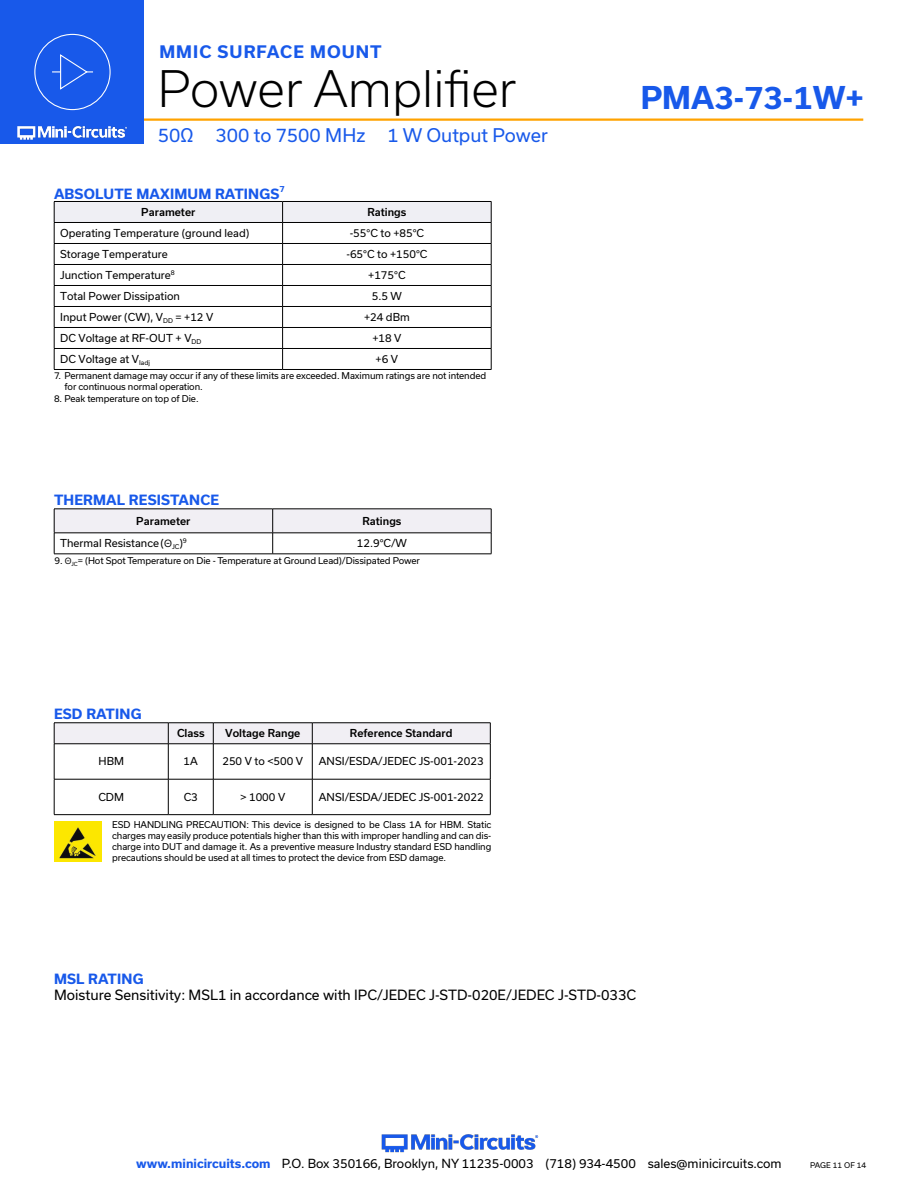
<style>
.page{position:relative;width:918px;height:1188px;background:#fff}
.page>*{position:absolute;margin:0;border:0;box-sizing:border-box;transform-origin:0 0}
.t1{font:300 48px "Usual";color:#000}
.t2{font:700 30px "Usual";color:#1859ea}
.t3{font:18px "Usual";color:#1859ea}
.t4{font:700 16.5px "Usual";letter-spacing:.065em;color:#1859ea}
.Regular_Copy{font:13.5px "Usual";color:#000}
.Blue_Headers{font:700 13.5px "Usual";letter-spacing:.015em;color:#1859ea}
.t5{font:12px "Usual";color:#000}
.Table_Body_Left_Justified{font:10.5px "Usual";color:#000}
.Table_Body_Center{font:10.5px "Usual";color:#000}
.Table_Header_Center{font:500 10.5px "Usual";color:#000}
.Notes{font:9px/10.8px "Usual";letter-spacing:-.01em;color:#000;text-align:justify}
.Blue_Headers-2{font:700 8.1px "Usual";color:#1859ea}
.t6{font:7.5px "Usual";color:#000}
.s1{font-weight:700;color:#1859ea}
</style>
<div class="page">
<img style="left:381px;top:1134px;width:158px;height:19px">
<hr style="left:130px;top:118px;width:733px;height:3px;background:#ffa300">
<div style="left:0;top:0;width:144px;height:144px;background:#1859ea"></div>
<img style="left:17px;top:120px;width:128px;height:20px">
<div style="left:34px;top:34px;width:77px;height:76px;border:1px solid #fff;border-radius:50%"></div>
<svg style="left:52px;top:54px;width:41px;height:36px"></svg>
<svg style="left:54px;top:723px;width:437px;height:21px"></svg>
<hr style="left:54px;top:744px;width:114px;height:1px;background:#000">
<hr style="left:54px;top:744px;width:1px;height:35px;background:#000">
<hr style="left:168px;top:744px;width:45px;height:1px;background:#000">
<hr style="left:168px;top:744px;width:1px;height:35px;background:#000">
<hr style="left:213px;top:744px;width:99px;height:1px;background:#000">
<hr style="left:213px;top:744px;width:1px;height:35px;background:#000">
<hr style="left:312px;top:744px;width:178px;height:1px;background:#000">
<hr style="left:312px;top:744px;width:1px;height:35px;background:#000">
<hr style="left:490px;top:744px;width:1px;height:35px;background:#000">
<hr style="left:54px;top:779px;width:114px;height:1px;background:#000">
<hr style="left:54px;top:779px;width:1px;height:35px;background:#000">
<hr style="left:168px;top:779px;width:45px;height:1px;background:#000">
<hr style="left:168px;top:779px;width:1px;height:35px;background:#000">
<hr style="left:213px;top:779px;width:99px;height:1px;background:#000">
<hr style="left:213px;top:779px;width:1px;height:35px;background:#000">
<hr style="left:312px;top:779px;width:178px;height:1px;background:#000">
<hr style="left:312px;top:779px;width:1px;height:35px;background:#000">
<hr style="left:490px;top:779px;width:1px;height:35px;background:#000">
<hr style="left:54px;top:814px;width:114px;height:1px;background:#000">
<hr style="left:168px;top:814px;width:45px;height:1px;background:#000">
<hr style="left:213px;top:814px;width:99px;height:1px;background:#000">
<hr style="left:312px;top:814px;width:178px;height:1px;background:#000">
<img style="left:54px;top:821px;width:47px;height:41px">
<svg style="left:54px;top:201px;width:438px;height:168px"></svg>
<hr style="left:54px;top:369px;width:229px;height:1px;background:#000">
<hr style="left:283px;top:369px;width:208px;height:1px;background:#000">
<svg style="left:54px;top:509px;width:438px;height:46px"></svg>
<h3 class="t4" style="left:159px;top:42px;width:224px">MMIC SURFACE MOUNT</h3>
<h1 class="t1" style="left:158px;top:62px;width:360px">Power Amplifier</h1>
<h3 class="t3" style="left:158px;top:125px;width:391px">50Ω 300 to 7500 MHz 1 W Output Power</h3>
<p class="Blue_Headers" style="left:54px;top:186px;width:227px">ABSOLUTE MAXIMUM RATINGS</p>
<p class="Blue_Headers-2" style="left:280px;top:184px;width:7px">7</p>
<p class="Table_Header_Center" style="left:141px;top:206px;width:56px">Parameter</p>
<p class="Table_Header_Center" style="left:367px;top:206px;width:41px">Ratings</p>
<p class="Table_Body_Left_Justified" style="left:60px;top:227px;width:191px">Operating Temperature (ground lead)</p>
<p class="Table_Body_Center" style="left:350px;top:227px;width:76px">-55°C to +85°C</p>
<p class="Table_Body_Left_Justified" style="left:60px;top:248px;width:109px">Storage Temperature</p>
<p class="Table_Body_Center" style="left:346px;top:248px;width:83px">-65°C to +150°C</p>
<p class="Table_Body_Left_Justified" style="left:60px;top:269px;width:116px">Junction Temperature<sup>8</sup></p>
<p class="Table_Body_Center" style="left:368px;top:269px;width:39px">+175°C</p>
<p class="Table_Body_Left_Justified" style="left:60px;top:290px;width:121px">Total Power Dissipation</p>
<p class="Table_Body_Center" style="left:372px;top:290px;width:32px">5.5 W</p>
<p class="Table_Body_Left_Justified" style="left:60px;top:311px;width:155px">Input Power (CW), V<sub>DD</sub> = +12 V</p>
<p class="Table_Body_Center" style="left:364px;top:311px;width:47px">+24 dBm</p>
<p class="Table_Body_Left_Justified" style="left:60px;top:332px;width:143px">DC Voltage at RF-OUT + V<sub>DD</sub></p>
<p class="Table_Body_Center" style="left:372px;top:332px;width:31px">+18 V</p>
<p class="Table_Body_Left_Justified" style="left:60px;top:353px;width:91px">DC Voltage at V<sub>Iadj</sub></p>
<p class="Table_Body_Center" style="left:376px;top:353px;width:24px">+6 V</p>
<p class="Notes" style="left:64px;top:371px;width:423px;text-indent:-10px">7. Permanent damage may occur if any of these limits are exceeded. Maximum ratings are not intended for continuous normal operation.</p>
<p class="Notes" style="left:54px;top:394px;width:146px">8. Peak temperature on top of Die.</p>
<p class="Blue_Headers" style="left:54px;top:492px;width:167px">THERMAL RESISTANCE</p>
<p class="Table_Header_Center" style="left:136px;top:515px;width:56px">Parameter</p>
<p class="Table_Header_Center" style="left:362px;top:515px;width:41px">Ratings</p>
<p class="Table_Body_Left_Justified" style="left:60px;top:537px;width:128px">Thermal Resistance ( <sub>JC</sub>)<sup>9</sup></p>
<p class="Table_Body_Center" style="left:357px;top:537px;width:52px">12.9°C/W</p>
<p class="Notes" style="left:55px;top:556px;width:367px">9. <sub>JC</sub>= (Hot Spot Temperature on Die - Temperature at Ground Lead)/Dissipated Power</p>
<p class="Blue_Headers" style="left:54px;top:706px;width:89px">ESD RATING</p>
<p class="Table_Header_Center" style="left:177px;top:727px;width:29px">Class</p>
<p class="Table_Header_Center" style="left:225px;top:727px;width:77px">Voltage Range</p>
<p class="Table_Header_Center" style="left:350px;top:727px;width:104px">Reference Standard</p>
<p class="Table_Body_Left_Justified" style="left:99px;top:755px;width:27px">HBM</p>
<p class="Table_Body_Center" style="left:184px;top:755px;width:16px">1A</p>
<p class="Table_Body_Center" style="left:222px;top:755px;width:82px">250 V to &lt;500 V</p>
<p class="Table_Body_Center" style="left:319px;top:755px;width:166px">ANSI/ESDA/JEDEC JS-001-2023</p>
<p class="Table_Body_Left_Justified" style="left:98px;top:791px;width:27px">CDM</p>
<p class="Table_Body_Center" style="left:184px;top:791px;width:16px">C3</p>
<p class="Table_Body_Center" style="left:240px;top:791px;width:46px">&gt; 1000 V</p>
<p class="Table_Body_Center" style="left:319px;top:791px;width:166px">ANSI/ESDA/JEDEC JS-001-2022</p>
<p class="Notes" style="left:112px;top:819px;width:381px">ESD HANDLING PRECAUTION: This device is designed to be Class 1A for HBM. Static charges may easily produce potentials higher than this with improper handling and can dis&shy;charge into DUT and damage it. As a preventive measure Industry standard ESD handling precautions should be used at all times to protect the device from ESD damage.</p>
<h2 class="t2" style="left:641px;top:80px;width:225px">PMA3-73-1W+</h2>
<p class="Blue_Headers" style="left:54px;top:971px;width:91px">MSL RATING</p>
<p class="Regular_Copy" style="left:54px;top:987px;width:584px">Moisture Sensitivity: MSL1 in accordance with IPC/JEDEC J-STD-020E/JEDEC J-STD-033C</p>
<h3 class="t5" style="left:136px;top:1157px;width:647px"><span class="s1">www.minicircuits.com</span> P.O. Box 350166, Brooklyn, NY 11235-0003 (718) 934-4500 sales@minicircuits.com</h3>
<p class="t6" style="left:810px;top:1161px;width:58px">PAGE 11 OF 14</p>
</div>
